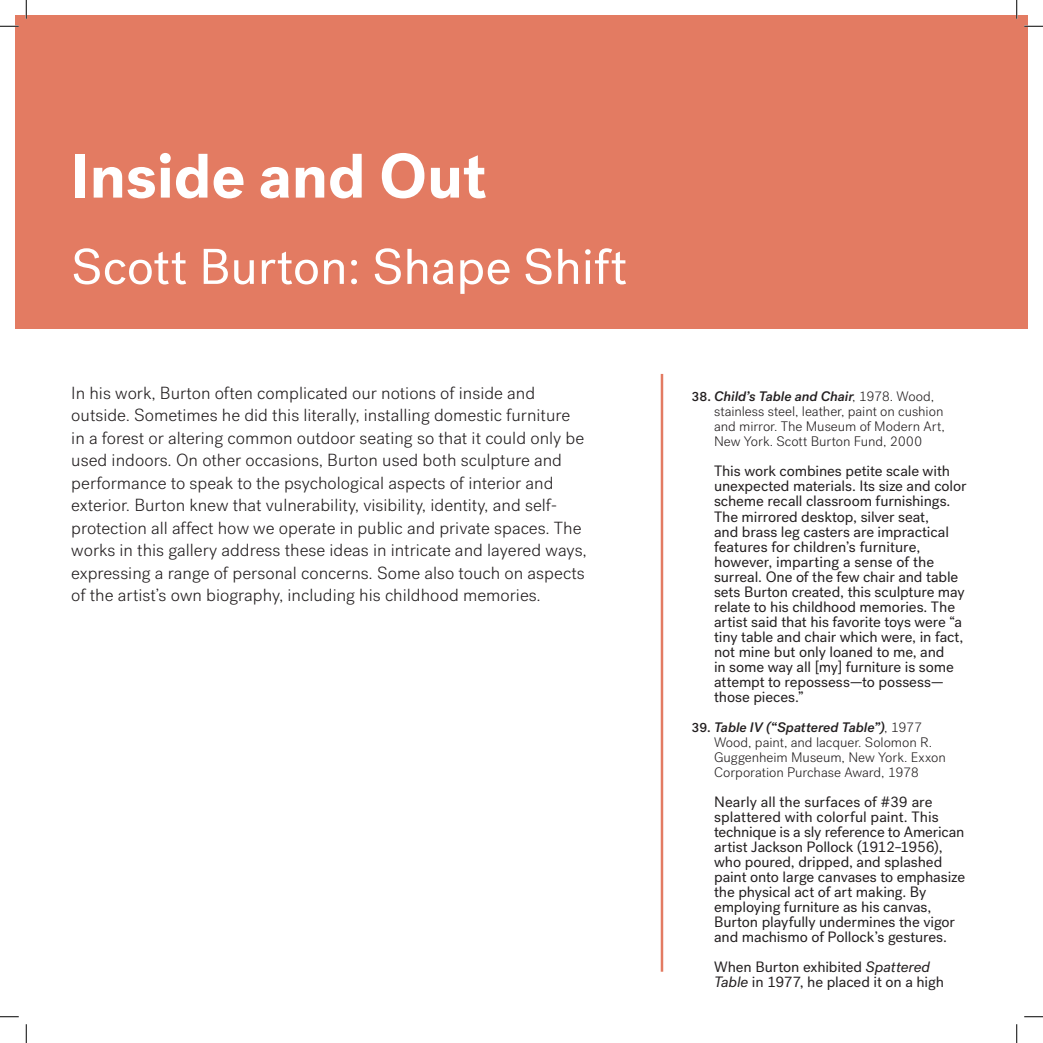
<style>
.page{position:relative;width:1043px;height:1043px;background:#fff}
.page>*{position:absolute;margin:0;border:0;box-sizing:border-box;transform-origin:0 0}
.t1{font:700 62.5px "Post Grotesk";color:#fff}
.t2{font:50px "Post Grotesk";color:#fff}
.t3{font:300 17.5px/22.5px "Post Grotesk";color:#231f20}
.t4{font:15px/15px "Post Grotesk";letter-spacing:-.005em;color:#231f20}
.t5{font:300 13.75px/15px "Post Grotesk";letter-spacing:-.005em;color:#231f20}
.s1{font-weight:500;font-size:13.12px}
.s2{font-weight:500;font-style:italic}
.s3{font-style:italic}
</style>
<div class="page">
<hr style="left:660px;top:374px;width:3px;height:597px;background:#e37b62">
<div style="left:15px;top:15px;width:1013px;height:314px;background:#e37b62"></div>
<svg style="left:0;top:25px;width:19px;height:2px"></svg>
<svg style="left:1024px;top:25px;width:18px;height:2px"></svg>
<svg style="left:0;top:1016px;width:19px;height:1px"></svg>
<svg style="left:1024px;top:1016px;width:18px;height:1px"></svg>
<svg style="left:25px;top:0;width:2px;height:19px"></svg>
<svg style="left:25px;top:1024px;width:2px;height:18px"></svg>
<svg style="left:1016px;top:0;width:1px;height:19px"></svg>
<svg style="left:1016px;top:1024px;width:1px;height:18px"></svg>
<h1 class="t1" style="left:71px;top:136px;width:417px">Inside and Out</h1>
<h2 class="t2" style="left:71px;top:237px;width:557px">Scott Burton: Shape Shift</h2>
<p class="t3" style="left:71px;top:381px;width:517px">In his work, Burton often complicated our notions of inside and outside. Sometimes he did this literally, installing domestic furniture in a forest or altering common outdoor seating so that it could only be used indoors. On other occasions, Burton used both sculpture and performance to speak to the psychological aspects of interior and exterior. Burton knew that vulnerability, visibility, identity, and self&shy;protection all affect how we operate in public and private spaces. The works in this gallery address these ideas in intricate and layered ways, expressing a range of personal concerns. Some also touch on aspects of the artist’s own biography, including his childhood memories.</p>
<p class="t5" style="left:714px;top:389px;width:232px;text-indent:-22px"><span class="s1">38.</span> <span class="s2">Child’s Table and Chair</span>, 1978. Wood, stainless steel, leather, paint on cushion and mirror. The Museum of Modern Art, New York. Scott Burton Fund, 2000</p>
<p class="t4" style="left:714px;top:464px;width:254px">This work combines petite scale with unexpected materials. Its size and color scheme recall classroom furnishings.<br>The mirrored desktop, silver seat,<br>and brass leg casters are impractical features for children’s furniture, however, imparting a sense of the surreal. One of the few chair and table sets Burton created, this sculpture may relate to his childhood memories. The artist said that his favorite toys were “a tiny table and chair which were, in fact, not mine but only loaned to me, and<br>in some way all [my] furniture is some attempt to repossess—to possess— those pieces.”</p>
<p class="t5" style="left:714px;top:719px;width:233px;text-indent:-22px"><span class="s1">39.</span> <span class="s2">Table IV (“Spattered Table”)</span>, 1977<br>Wood, paint, and lacquer. Solomon R.<br>Guggenheim Museum, New York. Exxon Corporation Purchase Award, 1978</p>
<p class="t4" style="left:714px;top:794px;width:252px">Nearly all the surfaces of #39 are splattered with colorful paint. This technique is a sly reference to American artist Jackson Pollock (1912–1956), who poured, dripped, and splashed paint onto large canvases to emphasize the physical act of art making. By employing furniture as his canvas, Burton playfully undermines the vigor and machismo of Pollock’s gestures.</p>
<p class="t4" style="left:714px;top:959px;width:231px">When Burton exhibited <span class="s3">Spattered<br>Table</span> in 1977, he placed it on a high</p>
</div>
